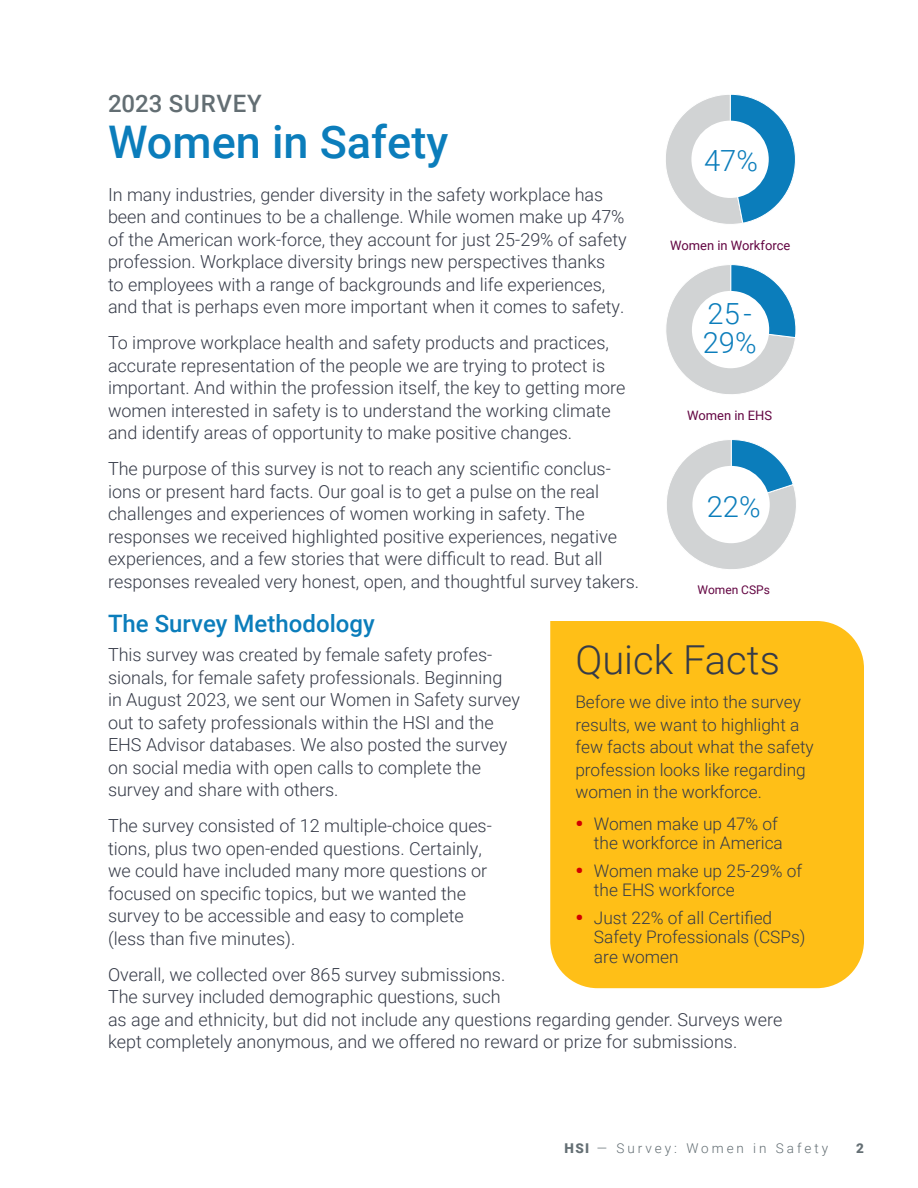
<style>
.page{position:relative;width:918px;height:1188px;background:#fff}
.page>*{position:absolute;margin:0;border:0;box-sizing:border-box;transform-origin:0 0}
.Paragraph{font:500 45px "Roboto";color:#0b7dbb}
.Paragraph-2{font:300 39.9px "Roboto";color:#363b48}
.t1{font:300 29.1px "Roboto";color:#0b7dbb}
.Paragraph-3{font:500 24px "Roboto";color:#0b7dbb}
.Paragraph-4{font:500 24px "Roboto";letter-spacing:.03em;color:#636e73}
.t2{font:300 18px/22.5px "Roboto";color:#363b48}
.t3{font:300 17.25px/22.5px "Roboto";color:#363b48}
.t4{font:300 13.5px "Roboto";letter-spacing:.22em;color:#646f74}
.t5{font:900 13.5px "Roboto";color:#646f74}
.t6{font:12.9px "Roboto";color:#630542}
.t7{font:12px "Roboto";color:#630542}
.s1{font-weight:900;font-size:21.3px;color:#d10000}
.s2{font-weight:900}
</style>
<div class="page">
<div style="left:550px;top:621px;width:314px;height:367px;background:#ffbf17"></div>
<svg style="left:666px;top:94px;width:130px;height:130px"></svg>
<div style="left:691px;top:121px;width:78px;height:77px;background:#fff;border-radius:50%"></div>
<svg style="left:666px;top:264px;width:130px;height:130px"></svg>
<div style="left:692px;top:291px;width:77px;height:77px;background:#fff;border-radius:50%"></div>
<svg style="left:667px;top:439px;width:129px;height:130px"></svg>
<div style="left:692px;top:466px;width:78px;height:77px;background:#fff;border-radius:50%"></div>
<p class="Paragraph-4" style="left:108px;top:86px;width:155px">2023 SURVEY</p>
<p class="Paragraph" style="left:108px;top:111px;width:342px">Women in Safety</p>
<p class="t2" style="left:108px;top:182px;width:520px">In many industries, gender diversity in the safety workplace has been and continues to be a challenge. While women make up 47% of the American work-force, they account for just 25-29% of safety profession. Workplace diversity brings new perspectives thanks<br>to employees with a range of backgrounds and life experiences, and that is perhaps even more important when it comes to safety.</p>
<p class="t2" style="left:108px;top:331px;width:519px">To improve workplace health and safety products and practices, accurate representation of the people we are trying to protect is important. And within the profession itself, the key to getting more women interested in safety is to understand the working climate and identify areas of opportunity to make positive changes.</p>
<p class="t2" style="left:108px;top:457px;width:533px">The purpose of this survey is not to reach any scientific conclus&shy;ions or present hard facts. Our goal is to get a pulse on the real challenges and experiences of women working in safety. The responses we received highlighted positive experiences, negative experiences, and a few stories that were difficult to read. But all responses revealed very honest, open, and thoughtful survey takers.</p>
<p class="Paragraph-3" style="left:108px;top:607px;width:268px">The Survey Methodology</p>
<p class="t2" style="left:108px;top:643px;width:414px">This survey was created by female safety profes&shy;sionals, for female safety professionals. Beginning in August 2023, we sent our Women in Safety survey out to safety professionals within the HSI and the EHS Advisor databases. We also posted the survey on social media with open calls to complete the survey and share with others.</p>
<p class="t2" style="left:108px;top:814px;width:385px">The survey consisted of 12 multiple-choice ques&shy;tions, plus two open-ended questions. Certainly, we could have included many more questions or focused on specific topics, but we wanted the survey to be accessible and easy to complete (less than five minutes).</p>
<p class="t2" style="left:108px;top:962px;width:676px">Overall, we collected over 865 survey submissions.<br>The survey included demographic questions, such<br>as age and ethnicity, but did not include any questions regarding gender. Surveys were kept completely anonymous, and we offered no reward or prize for submissions.</p>
<p class="t1" style="left:704px;top:141px;width:55px">47%</p>
<p class="t6" style="left:670px;top:236px;width:122px">Women in Workforce</p>
<p class="t1" style="left:708px;top:293px;width:46px">25 -</p>
<p class="t1" style="left:703px;top:323px;width:55px">29%</p>
<p class="t6" style="left:687px;top:406px;width:87px">Women in EHS</p>
<p class="t1" style="left:707px;top:486px;width:55px">22%</p>
<p class="t7" style="left:698px;top:581px;width:74px">Women CSPs</p>
<p class="Paragraph-2" style="left:575px;top:631px;width:206px">Quick Facts</p>
<p class="t3" style="left:575px;top:690px;width:240px">Before we dive into the survey results, we want to highlight a few facts about what the safety profession looks like regarding women in the workforce.</p>
<p class="t3" style="left:575px;top:813px;width:209px;line-height:19.5px;text-align:right"><span class="s1">•</span> Women make up 47% of the workforce in America</p>
<p class="t3" style="left:594px;top:860px;width:210px;line-height:19.5px;text-indent:-19px"><span class="s1">•</span> Women make up 25-29% of the EHS workforce</p>
<p class="t3" style="left:594px;top:907px;width:213px;line-height:19.5px;text-indent:-19px"><span class="s1">•</span> Just 22% of all Certified<br>Safety Professionals (CSPs) are women</p>
<p class="t4" style="left:565px;top:1139px;width:265px"><span class="s2">HSI</span> — Survey: Women in Safety</p>
<p class="t5" style="left:856px;top:1139px;width:9px">2</p>
</div>
